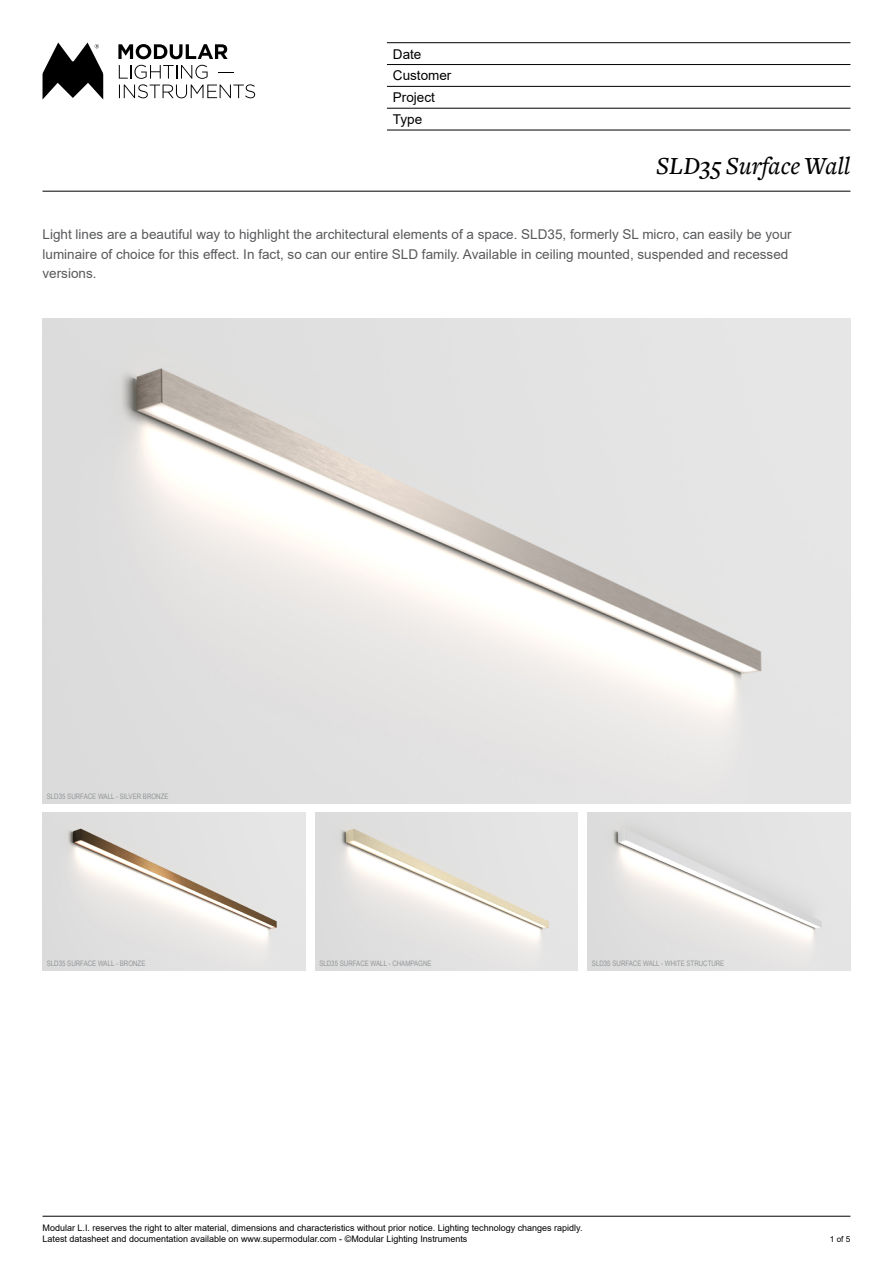
<style>
.page{position:relative;width:893px;height:1263px;background:#fff}
.page>*{position:absolute;margin:0;border:0;box-sizing:border-box;transform-origin:0 0}
.t1{font:italic 500 25.5px "Freight Text";color:#000}
.t2{font:13.5px/19.5px "Arial";color:#58595b}
.t3{font:13.5px/21.9px "Arial";color:#000}
.t4{font:9px/10.8px "Arial";color:#000}
.t5{font:8.25px "Arial";color:#000}
.t6{font:7.5px "Arial Narrow";color:#939598}
</style>
<div class="page">
<hr style="left:43px;top:1216px;width:807px;height:1px;background:#000">
<svg style="left:118px;top:44px;width:110px;height:15px"></svg>
<svg style="left:119px;top:65px;width:136px;height:33px"></svg>
<svg style="left:43px;top:43px;width:60px;height:56px"></svg>
<hr style="left:43px;top:191px;width:807px;height:1px;background:#000">
<hr style="left:387px;top:42px;width:463px;height:1px;background:#000">
<hr style="left:387px;top:64px;width:463px;height:1px;background:#000">
<hr style="left:387px;top:86px;width:463px;height:1px;background:#000">
<hr style="left:387px;top:108px;width:463px;height:1px;background:#000">
<hr style="left:387px;top:130px;width:463px;height:1px;background:#000">
<img style="left:43px;top:319px;width:807px;height:485px">
<img style="left:43px;top:813px;width:262px;height:157px">
<img style="left:315px;top:813px;width:263px;height:157px">
<img style="left:588px;top:813px;width:262px;height:157px">
<p class="t3" style="left:393px;top:43px;width:60px">Date<br>Customer<br>Project<br>Type</p>
<h1 class="t1" style="left:656px;top:152px;width:196px">SLD35 Surface Wall</h1>
<p class="t2" style="left:43px;top:225px;width:751px">Light lines are a beautiful way to highlight the architectural elements of a space. SLD35, formerly SL micro, can easily be your luminaire of choice for this effect. In fact, so can our entire SLD family. Available in ceiling mounted, suspended and recessed versions.</p>
<p class="t6" style="left:47px;top:791px;width:123px">SLD35 SURFACE WALL - SILVER BRONZE</p>
<p class="t6" style="left:47px;top:958px;width:100px">SLD35 SURFACE WALL - BRONZE</p>
<p class="t6" style="left:319px;top:958px;width:114px">SLD35 SURFACE WALL - CHAMPAGNE</p>
<p class="t6" style="left:592px;top:958px;width:134px">SLD35 SURFACE WALL - WHITE STRUCTURE</p>
<p class="t4" style="left:43px;top:1222px;width:542px">Modular L.I. reserves the right to alter material, dimensions and characteristics without prior notice. Lighting technology changes rapidly.<br>Latest datasheet and documentation available on www.supermodular.com - ©Modular Lighting Instruments</p>
<p class="t5" style="left:830px;top:1233px;width:22px">1 of 5</p>
</div>
